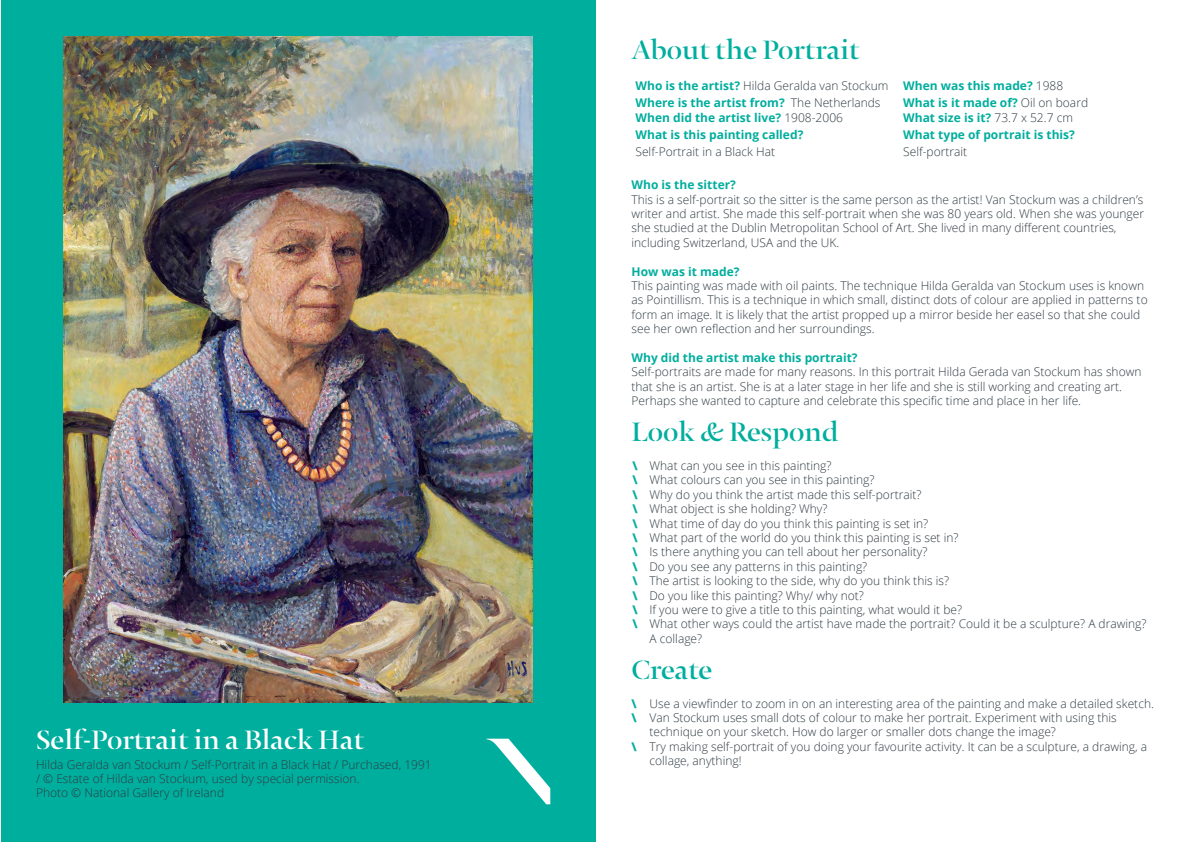
<style>
.page{position:relative;width:1191px;height:842px;background:#fff}
.page>*{position:absolute;margin:0;border:0;box-sizing:border-box;transform-origin:0 0}
.t1{font:500 30px "Ty Stencil Pro";color:#00ae9e}
.t2{font:500 30px "Ty Stencil Pro";color:#fff}
.t3{font:300 12px/14.4px "Open Sans";color:#2f3b41}
.t4{font:700 12px/17.2px "Open Sans";color:#00ae9e}
.t5{font:800 12px/14.4px "Open Sans";color:#00ae9e;text-align:justify}
.s1{font-weight:300;color:#2f3b41}
</style>
<div class="page">
<div style="left:0;top:0;width:595px;height:842px;background:#00ae9e"></div>
<img style="left:63px;top:36px;width:469px;height:667px">
<img style="left:486px;top:738px;width:65px;height:67px">
<h1 class="t2" style="left:36px;top:724px;width:330px">Self-Portrait in a Black Hat</h1>
<p class="t3" style="left:36px;top:757px;width:397px">Hilda Geralda van Stockum / Self-Portrait in a Black Hat / Purchased, 1991 / © Estate of Hilda van Stockum, used by special permission.<br>Photo © National Gallery of Ireland</p>
<h2 class="t1" style="left:631px;top:33px;width:230px">About the Portrait</h2>
<p class="t4" style="left:635px;top:77px;width:254px">Who is the artist? <span class="s1">Hilda Geralda van Stockum<br></span>Where is the artist from? <span class="s1">The Netherlands</span></p>
<p class="t4" style="left:635px;top:108px;width:209px">When did the artist live? <span class="s1">1908-2006<br></span>What is this painting called?<br><span class="s1">Self-Portrait in a Black Hat</span></p>
<p class="t4" style="left:903px;top:77px;width:186px">When was this made? <span class="s1">1988<br></span>What is it made of? <span class="s1">Oil on board</span></p>
<p class="t4" style="left:903px;top:108px;width:173px">What size is it? <span class="s1">73.7 x 52.7 cm<br></span>What type of portrait is this?<br><span class="s1">Self-portrait</span></p>
<h3 class="t4" style="left:631px;top:176px;width:106px">Who is the sitter?</h3>
<p class="t3" style="left:631px;top:192px;width:514px">This is a self-portrait so the sitter is the same person as the artist! Van Stockum was a children’s writer and artist. She made this self-portrait when she was 80 years old. When she was younger she studied at the Dublin Metropolitan School of Art. She lived in many different countries, including Switzerland, USA and the UK.</p>
<h3 class="t4" style="left:631px;top:262px;width:110px">How was it made?</h3>
<p class="t3" style="left:631px;top:278px;width:518px">This painting was made with oil paints. The technique Hilda Geralda van Stockum uses is known as Pointillism. This is a technique in which small, distinct dots of colour are applied in patterns to form an image. It is likely that the artist propped up a mirror beside her easel so that she could see her own reflection and her surroundings.</p>
<h3 class="t4" style="left:631px;top:349px;width:228px">Why did the artist make this portrait?</h3>
<p class="t3" style="left:631px;top:365px;width:511px">Self-portraits are made for many reasons. In this portrait Hilda Gerada van Stockum has shown that she is an artist. She is at a later stage in her life and she is still working and creating art.<br>Perhaps she wanted to capture and celebrate this specific time and place in her life.</p>
<h3 class="t1" style="left:631px;top:415px;width:209px">Look &amp; Respond</h3>
<p class="t5" style="left:632px;top:458px;width:7px">\ \ \ \ \ \ \ \ \ \ \ \</p>
<p class="t3" style="left:649px;top:458px;width:498px">What can you see in this painting?<br>What colours can you see in this painting?<br>Why do you think the artist made this self-portrait?<br>What object is she holding? Why?<br>What time of day do you think this painting is set in?<br>What part of the world do you think this painting is set in?<br>Is there anything you can tell about her personality?<br>Do you see any patterns in this painting?<br>The artist is looking to the side, why do you think this is?<br>Do you like this painting? Why/ why not?<br>If you were to give a title to this painting, what would it be?<br>What other ways could the artist have made the portrait? Could it be a sculpture? A drawing?<br>A collage?</p>
<h3 class="t1" style="left:631px;top:653px;width:82px">Create</h3>
<p class="t3" style="left:649px;top:696px;width:506px">Use a viewfinder to zoom in on an interesting area of the painting and make a detailed sketch.<br>Van Stockum uses small dots of colour to make her portrait. Experiment with using this technique on your sketch. How do larger or smaller dots change the image?<br>Try making self-portrait of you doing your favourite activity. It can be a sculpture, a drawing, a collage, anything!</p>
</div>
